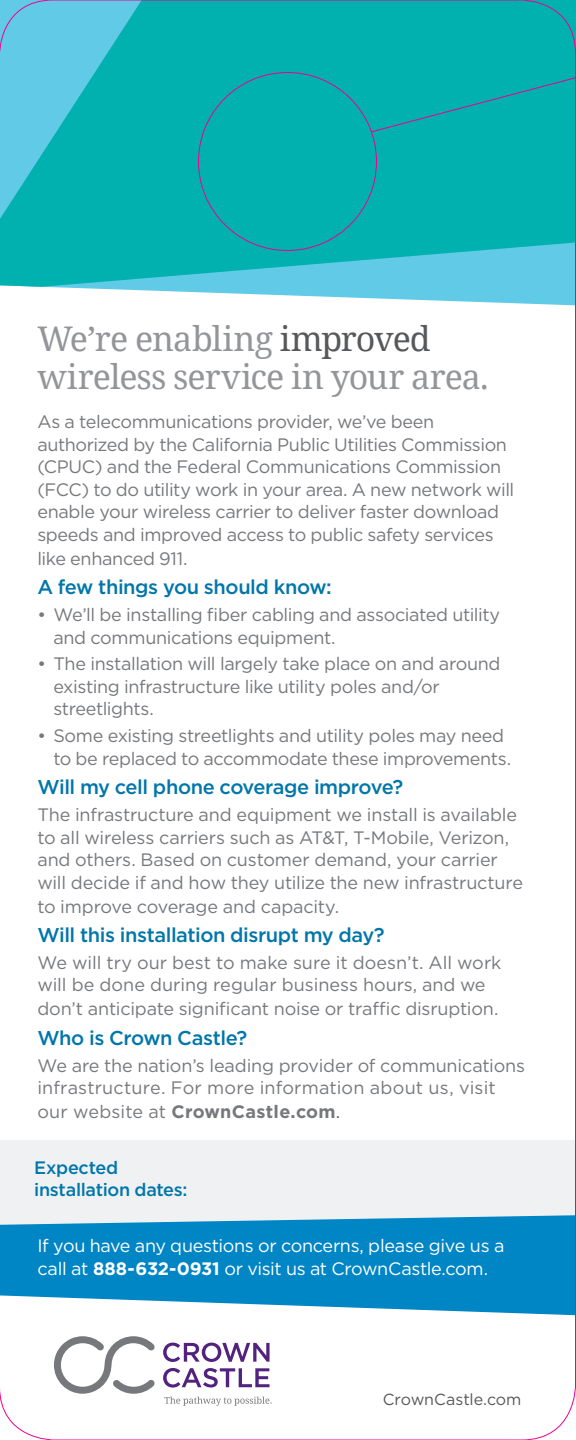
<style>
.page{position:relative;width:576px;height:1440px;background:#fff}
.page>*{position:absolute;margin:0;border:0;box-sizing:border-box;transform-origin:0 0}
.t1{font:34px/38px "Noto Serif";letter-spacing:-.025em;color:#939598}
.t2{font:500 20px "Gotham";letter-spacing:-.025em;color:#0076aa}
.t3{font:18px/22.8px "Gotham";letter-spacing:-.015em;color:#76787b}
.t4{font:18px/23px "Gotham";letter-spacing:-.02em;color:#fff}
.t5{font:500 18px/22px "Gotham";letter-spacing:-.015em;color:#0076aa}
.t6{font:16px "Gotham";letter-spacing:-.005em;color:#57585a}
.s1{color:#57585a}
.s2{font-weight:700}
</style>
<div class="page">
<div style="left:0;top:1141px;width:576px;height:89px;background:#f0f1f2"></div>
<svg style="left:2px;top:1215px;width:572px;height:100px;background:#2496cc"></svg>
<svg style="left:49px;top:287px;width:525px;height:18px"></svg>
<svg style="left:0;top:0;width:576px;height:287px;background:#12b4b8"></svg>
<svg style="left:54px;top:1336px;width:218px;height:70px"></svg>
<div style="left:371px;top:77px;width:205px;height:56px;background:#00b1af"></div>
<p class="t1" style="left:37px;top:318px;width:453px">We’re enabling <span class="s1">improved </span>wireless service in your area.</p>
<p class="t3" style="left:37px;top:410px;width:478px">As a telecommunications provider, we’ve been authorized by the California Public Utilities Commission (CPUC) and the Federal Communications Commission (FCC) to do utility work in your area. A new network will enable your wireless carrier to deliver faster download speeds and improved access to public safety services like enhanced 911.</p>
<p class="t2" style="left:37px;top:574px;width:296px">A few things you should know:</p>
<p class="t3" style="left:53px;top:603px;width:448px;text-indent:-16px">• We’ll be installing fiber cabling and associated utility and communications equipment.</p>
<p class="t3" style="left:53px;top:653px;width:449px;text-indent:-16px">• The installation will largely take place on and around existing infrastructure like utility poles and/or streetlights.</p>
<p class="t3" style="left:53px;top:724px;width:459px;text-indent:-16px">• Some existing streetlights and utility poles may need to be replaced to accommodate these improvements.</p>
<p class="t2" style="left:37px;top:774px;width:368px">Will my cell phone coverage improve?</p>
<p class="t3" style="left:37px;top:803px;width:487px">The infrastructure and equipment we install is available to all wireless carriers such as AT&amp;T, T-Mobile, Verizon, and others. Based on customer demand, your carrier will decide if and how they utilize the new infrastructure to improve coverage and capacity.</p>
<p class="t2" style="left:37px;top:922px;width:349px">Will this installation disrupt my day?</p>
<p class="t3" style="left:37px;top:951px;width:466px">We will try our best to make sure it doesn’t. All work will be done during regular business hours, and we don’t anticipate significant noise or traffic disruption.</p>
<p class="t2" style="left:37px;top:1025px;width:212px">Who is Crown Castle?</p>
<p class="t3" style="left:37px;top:1053px;width:489px">We are the nation’s leading provider of communications infrastructure. For more information about us, visit our website at <span class="s2">CrownCastle.com</span><span class="s1">.</span></p>
<p class="t5" style="left:34px;top:1157px;width:155px">Expected installation dates:</p>
<p class="t4" style="left:37px;top:1234px;width:469px">If you have any questions or concerns, please give us a call at <span class="s2">888-632-0931</span> or visit us at CrownCastle.com.</p>
<p class="t6" style="left:383px;top:1389px;width:140px">CrownCastle.com</p>
</div>
